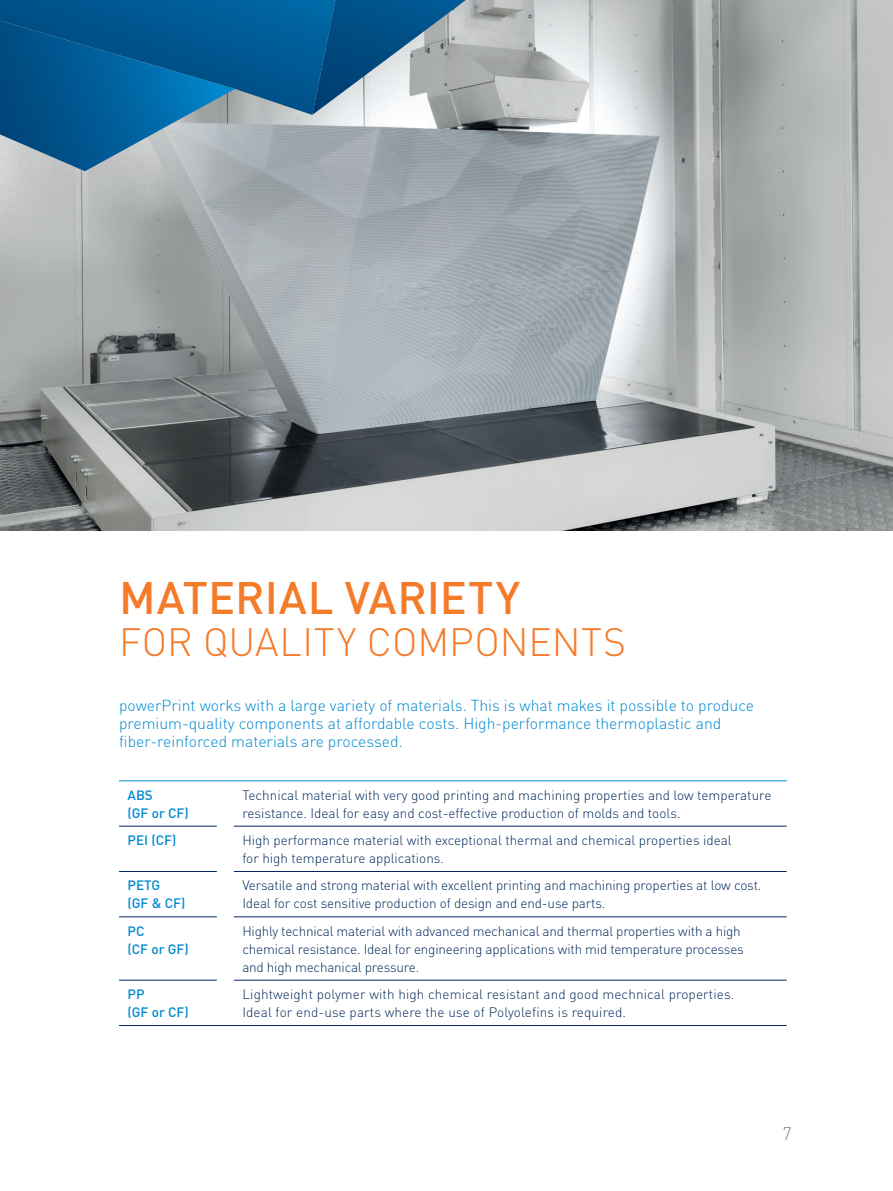
<style>
.page{position:relative;width:893px;height:1191px;background:#fff}
.page>*{position:absolute;margin:0;border:0;box-sizing:border-box;transform-origin:0 0}
.t1{font:500 45px "DIN Pro";letter-spacing:.01em;color:#f47b2a}
.t2{font:300 39px "DIN Pro";color:#f47b2a}
.t3{font:300 18px "DIN Pro";color:#808285}
.t4{font:300 15.75px/18px "DIN Pro";color:#0089cf}
.t5{font:300 13.5px/18px "DIN Pro";letter-spacing:-.01em;color:#00285b}
.t6{font:300 13.5px/18px "DIN Pro";letter-spacing:.01em;color:#00285b}
.t7{font:500 13.5px/18px "DIN Pro";color:#0089cf}
</style>
<div class="page">
<img style="left:0;top:0;width:893px;height:531px">
<svg style="left:0;top:0;width:466px;height:171px;background:#467da2"></svg>
<hr style="left:119px;top:826px;width:98px;height:1px;background:#00285b">
<hr style="left:234px;top:826px;width:553px;height:1px;background:#00285b">
<hr style="left:119px;top:871px;width:98px;height:1px;background:#00285b">
<hr style="left:234px;top:871px;width:553px;height:1px;background:#00285b">
<hr style="left:119px;top:916px;width:98px;height:1px;background:#00285b">
<hr style="left:234px;top:916px;width:553px;height:1px;background:#00285b">
<hr style="left:119px;top:980px;width:98px;height:1px;background:#00285b">
<hr style="left:234px;top:980px;width:553px;height:1px;background:#00285b">
<hr style="left:119px;top:1025px;width:98px;height:1px;background:#00285b">
<svg style="left:217px;top:1025px;width:17px;height:1px"></svg>
<hr style="left:234px;top:1025px;width:553px;height:1px;background:#00285b">
<hr style="left:119px;top:780px;width:98px;height:1px;background:#0089cf">
<svg style="left:217px;top:780px;width:17px;height:1px"></svg>
<hr style="left:234px;top:780px;width:553px;height:1px;background:#0089cf">
<h1 class="t1" style="left:119px;top:561px;width:402px">MATERIAL VARIETY</h1>
<h2 class="t2" style="left:119px;top:612px;width:508px">FOR QUALITY COMPONENTS</h2>
<p class="t4" style="left:119px;top:694px;width:636px">powerPrint works with a large variety of materials. This is what makes it possible to produce premium-quality components at affordable costs. High-performance thermoplastic and fiber-reinforced materials are processed.</p>
<p class="t7" style="left:128px;top:784px;width:63px">ABS<br>(GF or CF)</p>
<p class="t5" style="left:242px;top:784px;width:530px">Technical material with very good printing and machining properties and low temperature resistance. Ideal for easy and cost-effective production of molds and tools.</p>
<p class="t7" style="left:128px;top:829px;width:50px">PEI (CF)</p>
<p class="t5" style="left:242px;top:830px;width:491px">High performance material with exceptional thermal and chemical properties ideal for high temperature applications.</p>
<p class="t7" style="left:128px;top:875px;width:59px">PETG<br>(GF &amp; CF)</p>
<p class="t5" style="left:242px;top:875px;width:521px">Versatile and strong material with excellent printing and machining properties at low cost.<br>Ideal for cost sensitive production of design and end-use parts.</p>
<p class="t7" style="left:128px;top:920px;width:63px">PC<br>(CF or GF)</p>
<p class="t5" style="left:242px;top:920px;width:503px">Highly technical material with advanced mechanical and thermal properties with a high chemical resistance. Ideal for engineering applications with mid temperature processes and high mechanical pressure.</p>
<p class="t7" style="left:128px;top:983px;width:63px">PP<br>(GF or CF)</p>
<p class="t6" style="left:242px;top:984px;width:494px">Lightweight polymer with high chemical resistant and good mechnical properties.<br>Ideal for end-use parts where the use of Polyolefins is required.</p>
<h3 class="t3" style="left:782px;top:1119px;width:11px">7</h3>
</div>
